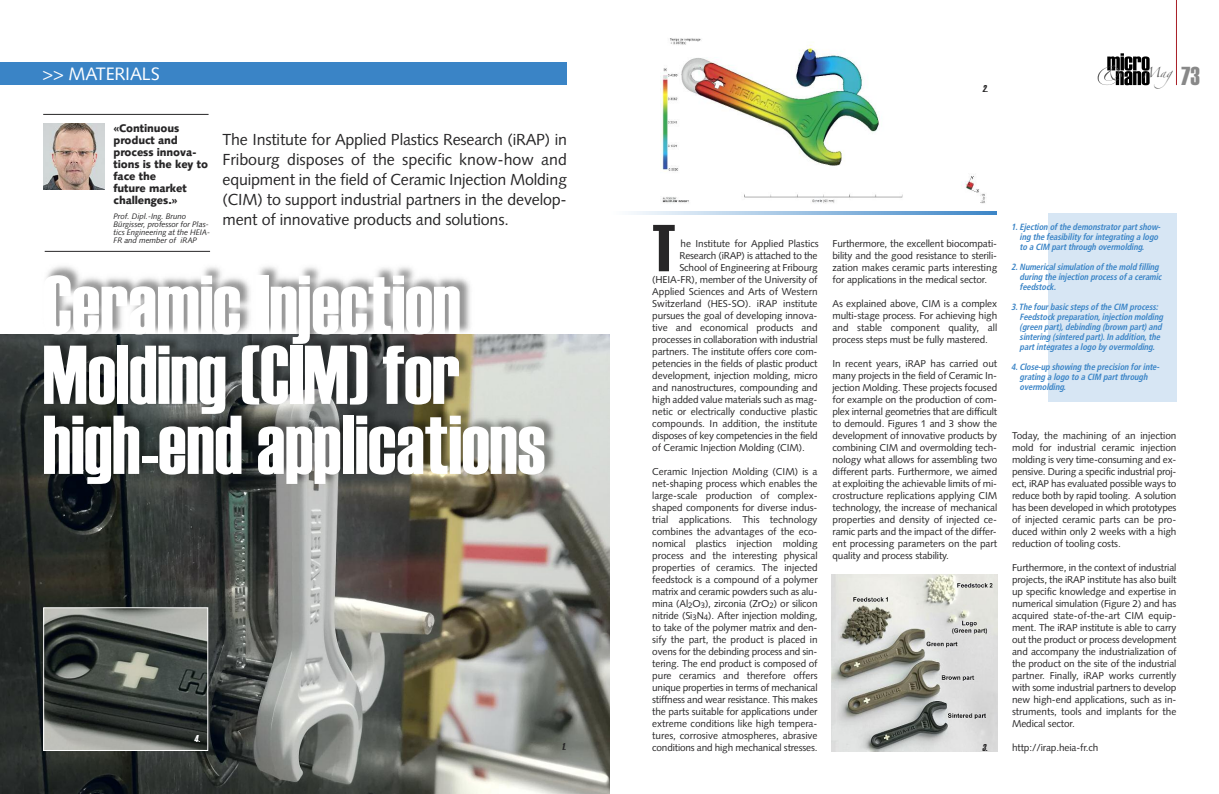
<style>
.page{position:relative;width:1219px;height:794px;background:#fff}
.page>*{position:absolute;margin:0;border:0;box-sizing:border-box;transform-origin:0 0}
.t1{font:83.2px/70px "Haettenschweiler";color:#fff;scale:.95 1}
.t2{font:66.2px "Haettenschweiler";color:#272627}
.t3{font:26px "Haettenschweiler";color:#888;scale:.95 1}
.t4{font:18px "Syntax";letter-spacing:-.01em;color:#fff}
.t5{font:16px/20px "Syntax";letter-spacing:-.01em;color:#272627;text-align:justify}
.t6{font:900 11px/12px "Syntax";letter-spacing:-.01em;color:#272627}
.t7{font:10px/12px "Syntax";letter-spacing:-.01em;color:#272627;text-align:justify}
.t8{font:italic 10px "Haettenschweiler";color:#272627;scale:.95 1}
.t9{font:italic 10px "Haettenschweiler";color:#fff;scale:.95 1}
.t10{font:italic 700 condensed 9px/10px "Frutiger";letter-spacing:-.01em;color:#3a84c6;scale:.95 1}
.t11{font:8.8px "Zapfino";color:#595959}
.t12{font:italic 8px/8px "Syntax";letter-spacing:-.01em;color:#272627}
</style>
<div class="page">
<img style="left:0;top:335px;width:609px;height:459px">
<img style="left:39px;top:266px;width:571px;height:275px">
<hr style="left:1176px;top:0;width:1px;height:85px;background:#a91f26">
<div style="left:1048px;top:213px;width:128px;height:188px;background:#d7e6f4"></div>
<div style="left:0;top:62px;width:567px;height:23px;background:#3a84c6"></div>
<svg style="left:1098px;top:53px;width:52px;height:32px"></svg>
<hr style="left:43px;top:114px;width:166px;height:1px;background:#272627">
<hr style="left:45px;top:251px;width:165px;height:1px;background:#272627">
<img style="left:43px;top:124px;width:62px;height:65px">
<img style="left:832px;top:574px;width:165px;height:177px">
<img style="left:45px;top:609px;width:161px;height:139px">
<div style="left:43px;top:607px;width:165px;height:143px;border:1px solid #fff"></div>
<img style="left:661px;top:38px;width:324px;height:166px">
<svg style="left:631px;top:211px;width:366px;height:3px"></svg>
<h3 class="t4" style="left:43px;top:66px;width:119px">&gt;&gt; MATERIALS</h3>
<p class="t11" style="left:1144px;top:69px;width:43px">Mag</p>
<p class="t8" style="left:982px;top:83px;width:9px">2.</p>
<h3 class="t3" style="left:1181px;top:61px;width:21px">73</h3>
<p class="t6" style="left:114px;top:123px;width:96px">«Continuous product and process innova&shy;tions is the key to face the<br>future market challenges.»</p>
<p class="t12" style="left:114px;top:213px;width:98px">Prof. Dipl.-Ing. Bruno<br>Bürgisser, professor for Plas&shy;tics Engineering at the HEIA-<br>FR and member of iRAP</p>
<p class="t5" style="left:223px;top:130px;width:346px">The Institute for Applied Plastics Research (iRAP) in Fribourg disposes of the specific know-how and equipment in the field of Ceramic Injection Molding (CIM) to support industrial partners in the develop&shy;ment of innovative products and solutions.</p>
<h2 class="t2" style="left:652px;top:210px;width:25px">T</h2>
<p class="t7" style="left:680px;top:238px;width:140px">he Institute for Applied Plastics</p>
<p class="t7" style="left:679px;top:250px;width:140px">Research (iRAP) is attached to the</p>
<p class="t7" style="left:679px;top:262px;width:140px">School of Engineering at Fribourg</p>
<p class="t7" style="left:652px;top:274px;width:167px">(HEIA-FR), member of the University of</p>
<p class="t7" style="left:652px;top:286px;width:167px">Applied Sciences and Arts of Western</p>
<p class="t7" style="left:652px;top:298px;width:167px">Switzerland (HES-SO). iRAP institute</p>
<p class="t7" style="left:652px;top:310px;width:167px">pursues the goal of developing innova-</p>
<p class="t7" style="left:652px;top:322px;width:167px">tive and economical products and</p>
<p class="t7" style="left:652px;top:334px;width:167px">processes in collaboration with industrial</p>
<p class="t7" style="left:652px;top:346px;width:167px">partners. The institute offers core com-</p>
<p class="t7" style="left:652px;top:358px;width:167px">petencies in the fields of plastic product</p>
<p class="t7" style="left:652px;top:370px;width:167px">development, injection molding, micro</p>
<p class="t7" style="left:652px;top:382px;width:167px">and nanostructures, compounding and</p>
<p class="t7" style="left:652px;top:394px;width:167px">high added value materials such as mag-</p>
<p class="t7" style="left:652px;top:406px;width:167px">netic or electrically conductive plastic</p>
<p class="t7" style="left:652px;top:418px;width:167px">compounds. In addition, the institute</p>
<p class="t7" style="left:652px;top:430px;width:167px">disposes of key competencies in the field</p>
<p class="t7" style="left:652px;top:442px;width:154px">of Ceramic Injection Molding (CIM).</p>
<p class="t7" style="left:652px;top:466px;width:167px">Ceramic Injection Molding (CIM) is a net-shaping process which enables the large-scale production of complex&shy;shaped components for diverse indus&shy;trial applications. This technology combines the advantages of the eco&shy;nomical plastics injection molding process and the interesting physical properties of ceramics. The injected feedstock is a compound of a polymer matrix and ceramic powders such as alu&shy;mina (Al<sub>2</sub>O<sub>3</sub>), zirconia (ZrO<sub>2</sub>) or silicon nitride (Si<sub>3</sub>N<sub>4</sub>). After injection molding, to take of the polymer matrix and den&shy;sify the part, the product is placed in ovens for the debinding process and sin&shy;tering. The end product is composed of pure ceramics and therefore offers unique properties in terms of mechanical stiffness and wear resistance. This makes the parts suitable for applications under extreme conditions like high tempera&shy;tures, corrosive atmospheres, abrasive conditions and high mechanical stresses.</p>
<p class="t7" style="left:832px;top:238px;width:166px">Furthermore, the excellent biocompati&shy;bility and the good resistance to sterili&shy;zation makes ceramic parts interesting for applications in the medical sector.</p>
<p class="t7" style="left:832px;top:298px;width:166px">As explained above, CIM is a complex multi-stage process. For achieving high and stable component quality, all process steps must be fully mastered.</p>
<p class="t7" style="left:832px;top:358px;width:166px">In recent years, iRAP has carried out many projects in the field of Ceramic In&shy;jection Molding. These projects focused for example on the production of com&shy;plex internal geometries that are difficult to demould. Figures 1 and 3 show the development of innovative products by combining CIM and overmolding tech&shy;nology what allows for assembling two different parts. Furthermore, we aimed at exploiting the achievable limits of mi&shy;crostructure replications applying CIM technology, the increase of mechanical properties and density of injected ce&shy;ramic parts and the impact of the differ&shy;ent processing parameters on the part quality and process stability.</p>
<h1 class="t1" style="left:43px;top:265px;width:531px">Ceramic Injection<br>Molding (CIM) for high-end applications</h1>
<p class="t9" style="left:194px;top:733px;width:10px">4.</p>
<p class="t8" style="left:562px;top:740px;width:8px">1.</p>
<p class="t8" style="left:982px;top:742px;width:9px">3.</p>
<p class="t10" style="left:1020px;top:223px;width:151px;text-indent:-9px">1. Ejection of the demonstrator part show&shy;ing the feasibility for integrating a logo to a CIM part through overmolding.</p>
<p class="t10" style="left:1020px;top:263px;width:153px;text-indent:-9px">2. Numerical simulation of the mold filling during the injection process of a ceramic feedstock.</p>
<p class="t10" style="left:1020px;top:303px;width:154px;text-indent:-9px">3. The four basic steps of the CIM process:<br>Feedstock preparation, injection molding (green part), debinding (brown part) and sintering (sintered part). In addition, the part integrates a logo by overmolding.</p>
<p class="t10" style="left:1020px;top:363px;width:150px;text-indent:-9px">4. Close-up showing the precision for inte&shy;grating a logo to a CIM part through overmolding.</p>
<p class="t7" style="left:1012px;top:430px;width:166px">Today, the machining of an injection mold for industrial ceramic injection molding is very time-consuming and ex&shy;pensive. During a specific industrial proj&shy;ect, iRAP has evaluated possible ways to reduce both by rapid tooling. A solution has been developed in which prototypes of injected ceramic parts can be pro&shy;duced within only 2 weeks with a high reduction of tooling costs.</p>
<p class="t7" style="left:1012px;top:562px;width:166px">Furthermore, in the context of industrial projects, the iRAP institute has also built up specific knowledge and expertise in numerical simulation (Figure 2) and has acquired state-of-the-art CIM equip&shy;ment. The iRAP institute is able to carry out the product or process development and accompany the industrialization of the product on the site of the industrial partner. Finally, iRAP works currently with some industrial partners to develop new high-end applications, such as in&shy;struments, tools and implants for the Medical sector.</p>
<p class="t7" style="left:1012px;top:742px;width:88px">http://irap.heia-fr.ch</p>
</div>
